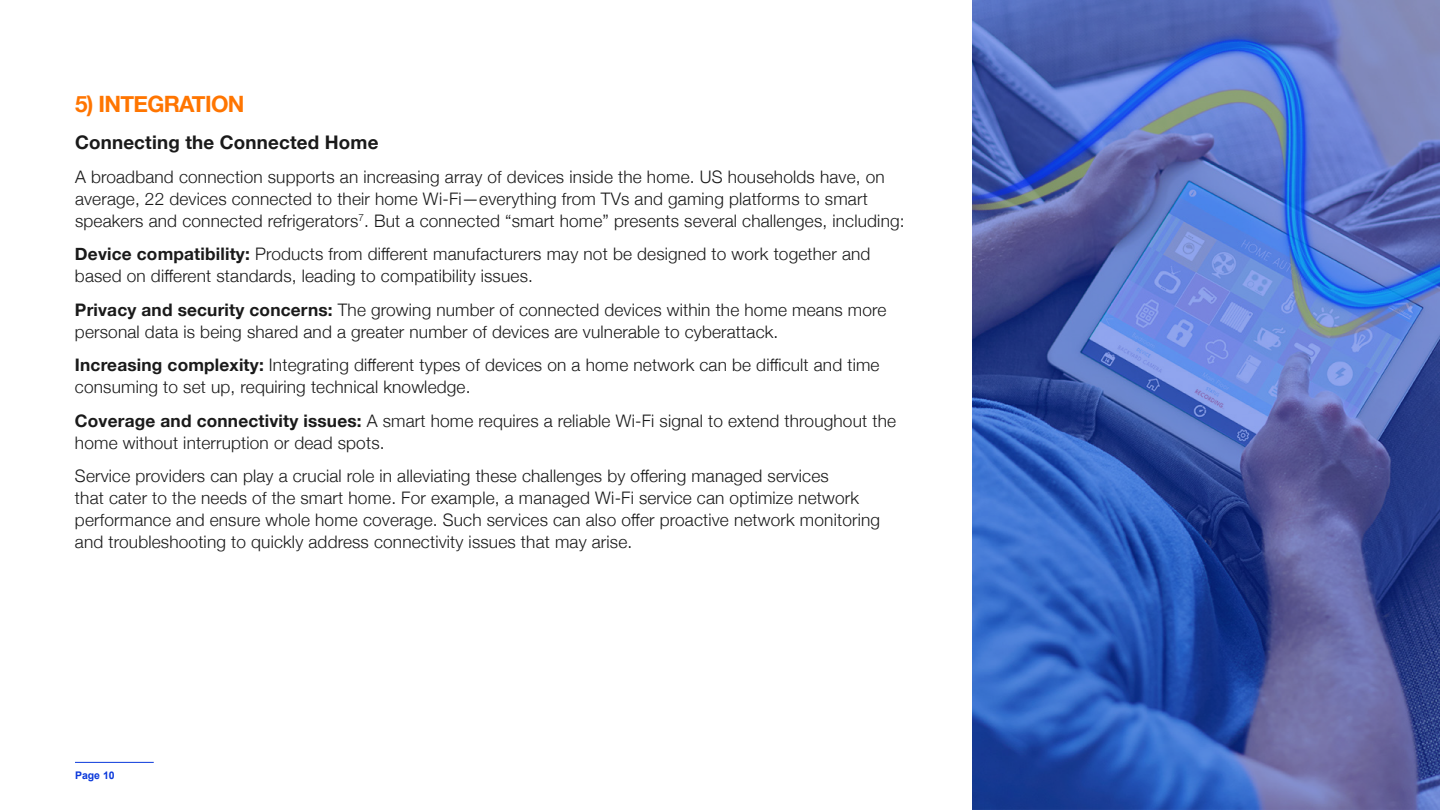
<style>
.page{position:relative;width:1440px;height:810px;background:#fff}
.page>*{position:absolute;margin:0;border:0;box-sizing:border-box;transform-origin:0 0}
.t1{font:700 22.5px "Helvetica Neue";letter-spacing:-.03em;color:#ff7500}
.t2{font:700 18.75px "Helvetica Neue";letter-spacing:.01em;color:#1a1a1a}
.t3{font:300 17.25px/21.8px "Helvetica Neue";letter-spacing:.01em;color:#1a1a1a}
.t4{font:700 10.5px "Arial";color:#0a38db}
.s1{font-weight:700}
</style>
<div class="page">
<hr style="left:75px;top:762px;width:79px;height:1px;background:#0a38db">
<img style="left:972px;top:0;width:467px;height:810px">
<h1 class="t1" style="left:75px;top:86px;width:171px">5) INTEGRATION</h1>
<p class="t2" style="left:75px;top:128px;width:305px">Connecting the Connected Home</p>
<p class="t3" style="left:75px;top:165px;width:831px">A broadband connection supports an increasing array of devices inside the home. US households have, on average, 22 devices connected to their home Wi-Fi—everything from TVs and gaming platforms to smart speakers and connected refrigerators<sup>7</sup>. But a connected “smart home” presents several challenges, including:</p>
<p class="t3" style="left:75px;top:242px;width:797px"><span class="s1">Device compatibility:</span> Products from different manufacturers may not be designed to work together and based on different standards, leading to compatibility issues.</p>
<p class="t3" style="left:75px;top:298px;width:813px"><span class="s1">Privacy and security concerns:</span> The growing number of connected devices within the home means more personal data is being shared and a greater number of devices are vulnerable to cyberattack.</p>
<p class="t3" style="left:75px;top:353px;width:806px"><span class="s1">Increasing complexity:</span> Integrating different types of devices on a home network can be difficult and time consuming to set up, requiring technical knowledge.</p>
<p class="t3" style="left:75px;top:409px;width:823px"><span class="s1">Coverage and connectivity issues:</span> A smart home requires a reliable Wi-Fi signal to extend throughout the home without interruption or dead spots.</p>
<p class="t3" style="left:75px;top:464px;width:807px">Service providers can play a crucial role in alleviating these challenges by offering managed services<br>that cater to the needs of the smart home. For example, a managed Wi-Fi service can optimize network performance and ensure whole home coverage. Such services can also offer proactive network monitoring and troubleshooting to quickly address connectivity issues that may arise.</p>
<p class="t4" style="left:75px;top:769px;width:41px">Page 10</p>
</div>
